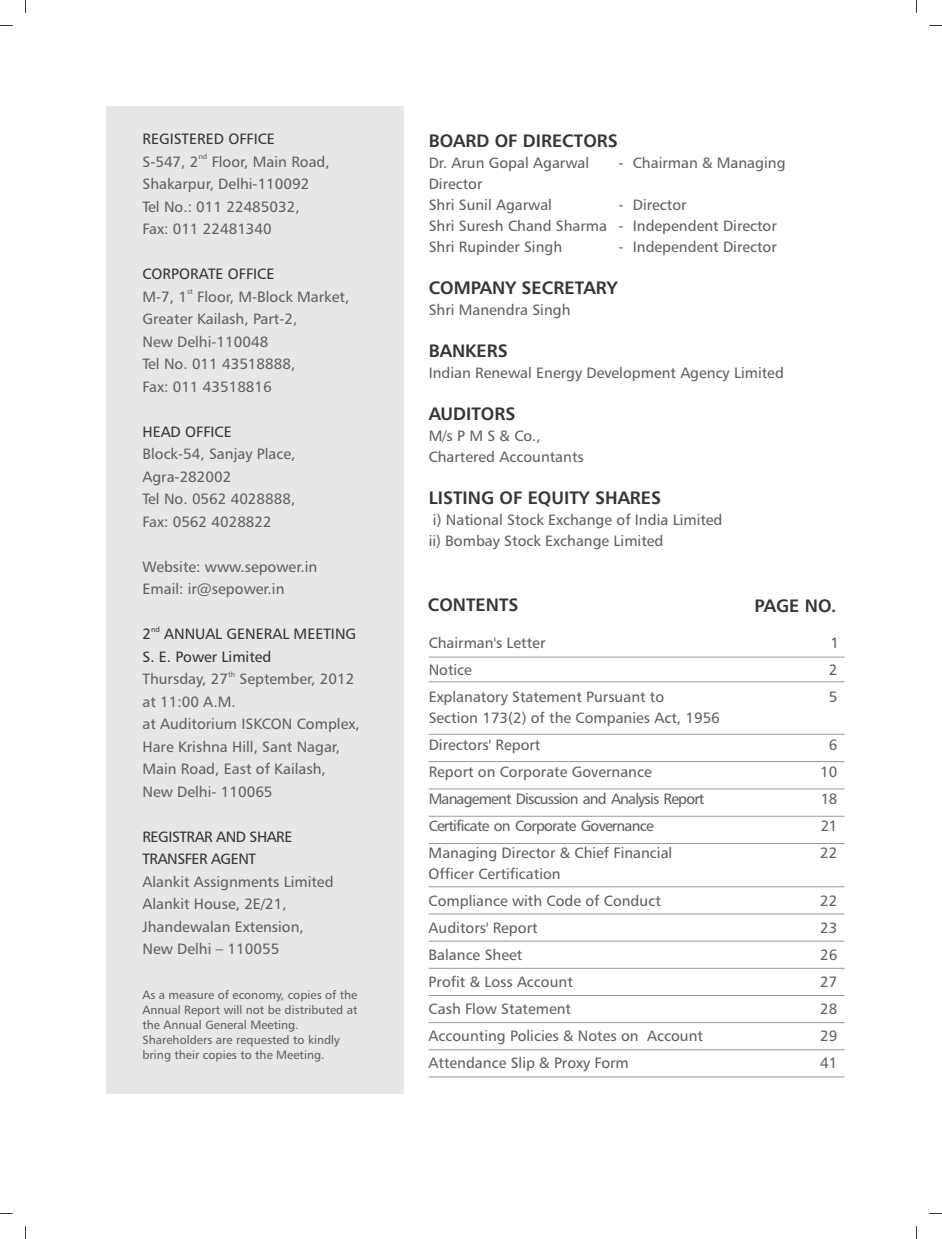
<style>
.page{position:relative;width:942px;height:1239px;background:#fff}
.page>*{position:absolute;margin:0;border:0;box-sizing:border-box;transform-origin:0 0}
.t1{font:18px "Humanist 777 BT Bold B";color:#373435}
.t2{font:15px/22.5px "Humanist 777 BT Roman B";color:#606062}
.t3{font:15px/22.5px "Humanist 777 BT Roman B";color:#373435}
.t4{font:15px "Humanist 777 BT Roman B";letter-spacing:-.055em;color:#606062}
.t5{font:15px "Humanist 777 BT Roman B";letter-spacing:-.05em;color:#606062}
.t6{font:15px/22.5px "Humanist 777 BT Roman B";letter-spacing:-.03em;color:#373435}
.t7{font:12px/15px "Humanist 777 BT Roman B";color:#606062}
.t8{font:7.5px "Humanist 777 BT Roman B";color:#606062}
.t9{font:7.5px "Humanist 777 BT Roman B";color:#373435}
</style>
<div class="page">
<div style="left:107px;top:106px;width:297px;height:988px;background:#e6e7e8"></div>
<svg style="left:25px;top:0;width:1px;height:13px"></svg>
<svg style="left:0;top:25px;width:13px;height:1px"></svg>
<svg style="left:916px;top:0;width:1px;height:13px"></svg>
<svg style="left:929px;top:25px;width:13px;height:1px"></svg>
<svg style="left:25px;top:1226px;width:1px;height:13px"></svg>
<svg style="left:0;top:1213px;width:13px;height:1px"></svg>
<svg style="left:916px;top:1226px;width:1px;height:13px"></svg>
<svg style="left:929px;top:1213px;width:13px;height:1px"></svg>
<hr style="left:429px;top:657px;width:416px;height:1px;background:#96989a">
<hr style="left:429px;top:681px;width:416px;height:1px;background:#96989a">
<hr style="left:429px;top:734px;width:416px;height:1px;background:#96989a">
<hr style="left:429px;top:761px;width:416px;height:1px;background:#96989a">
<hr style="left:429px;top:789px;width:416px;height:1px;background:#96989a">
<hr style="left:429px;top:816px;width:416px;height:1px;background:#96989a">
<hr style="left:429px;top:843px;width:416px;height:1px;background:#96989a">
<hr style="left:429px;top:886px;width:416px;height:1px;background:#96989a">
<hr style="left:429px;top:914px;width:416px;height:1px;background:#96989a">
<hr style="left:429px;top:941px;width:416px;height:1px;background:#96989a">
<hr style="left:429px;top:968px;width:416px;height:1px;background:#96989a">
<hr style="left:429px;top:995px;width:416px;height:1px;background:#96989a">
<hr style="left:429px;top:1022px;width:416px;height:1px;background:#96989a">
<hr style="left:429px;top:1049px;width:416px;height:1px;background:#96989a">
<hr style="left:429px;top:1077px;width:416px;height:1px;background:#96989a">
<p class="t3" style="left:142px;top:129px;width:134px">REGISTERED OFFICE</p>
<p class="t8" style="left:198px;top:154px;width:10px">nd</p>
<p class="t2" style="left:142px;top:152px;width:189px">S-547, 2 Floor, Main Road,<br>Shakarpur, Delhi-110092<br>Tel No.: 011 22485032,<br>Fax: 011 22481340</p>
<p class="t3" style="left:142px;top:264px;width:133px">CORPORATE OFFICE</p>
<p class="t8" style="left:187px;top:289px;width:7px">st</p>
<p class="t2" style="left:142px;top:287px;width:208px">M-7, 1 Floor, M-Block Market,<br>Greater Kailash, Part-2,<br>New Delhi-110048<br>Tel No. 011 43518888,<br>Fax: 011 43518816</p>
<p class="t3" style="left:142px;top:422px;width:91px">HEAD OFFICE</p>
<p class="t2" style="left:142px;top:444px;width:154px">Block-54, Sanjay Place,<br>Agra-282002<br>Tel No. 0562 4028888,<br>Fax: 0562 4028822</p>
<p class="t2" style="left:142px;top:557px;width:176px">Website: www.sepower.in<br>Email: ir@sepower.in</p>
<p class="t9" style="left:151px;top:626px;width:10px">nd</p>
<p class="t3" style="left:142px;top:624px;width:215px">2 ANNUAL GENERAL MEETING<br>S. E. Power Limited</p>
<p class="t8" style="left:228px;top:671px;width:9px">th</p>
<p class="t2" style="left:142px;top:669px;width:219px">Thursday, 27 September, 2012 at 11:00 A.M.<br>at Auditorium ISKCON Complex,<br>Hare Krishna Hill, Sant Nagar,<br>Main Road, East of Kailash,<br>New Delhi- 110065</p>
<p class="t6" style="left:142px;top:827px;width:151px">REGISTRAR AND SHARE<br>TRANSFER AGENT</p>
<p class="t2" style="left:142px;top:872px;width:193px">Alankit Assignments Limited<br>Alankit House, 2E/21,<br>Jhandewalan Extension,<br>New Delhi – 110055</p>
<p class="t7" style="left:142px;top:989px;width:217px">As a measure of economy, copies of the Annual Report will not be distributed at the Annual General Meeting.<br>Shareholders are requested to kindly bring their copies to the Meeting.</p>
<p class="t1" style="left:429px;top:134px;width:191px">BOARD OF DIRECTORS</p>
<p class="t2" style="left:429px;top:153px;width:162px">Dr. Arun Gopal Agarwal</p>
<p class="t2" style="left:619px;top:153px;width:168px">- Chairman &amp; Managing</p>
<p class="t2" style="left:429px;top:175px;width:125px;line-height:21px">Director<br>Shri Sunil Agarwal</p>
<p class="t2" style="left:429px;top:196px;width:350px;line-height:21px;text-indent:190px">- Director<br>Shri Suresh Chand Sharma - Independent Director<br>Shri Rupinder Singh</p>
<p class="t2" style="left:619px;top:237px;width:160px">- Independent Director</p>
<p class="t1" style="left:429px;top:281px;width:190px">COMPANY SECRETARY</p>
<p class="t2" style="left:429px;top:300px;width:143px">Shri Manendra Singh</p>
<p class="t1" style="left:429px;top:344px;width:81px">BANKERS</p>
<p class="t2" style="left:429px;top:363px;width:357px">Indian Renewal Energy Development Agency Limited</p>
<p class="t1" style="left:429px;top:407px;width:88px">AUDITORS</p>
<p class="t2" style="left:429px;top:427px;width:157px;line-height:21px">M/s P M S &amp; Co.,<br>Chartered Accountants</p>
<p class="t1" style="left:429px;top:491px;width:234px">LISTING OF EQUITY SHARES</p>
<p class="t2" style="left:429px;top:511px;width:295px;line-height:21px">i) National Stock Exchange of India Limited ii) Bombay Stock Exchange Limited</p>
<p class="t1" style="left:428px;top:598px;width:92px">CONTENTS</p>
<p class="t1" style="left:755px;top:599px;width:83px">PAGE NO.</p>
<p class="t2" style="left:429px;top:633px;width:118px">Chairman's Letter</p>
<p class="t2" style="left:830px;top:633px;width:10px">1</p>
<p class="t2" style="left:429px;top:660px;width:45px">Notice</p>
<p class="t2" style="left:829px;top:660px;width:10px">2</p>
<p class="t2" style="left:429px;top:687px;width:237px">Explanatory Statement Pursuant to</p>
<p class="t2" style="left:829px;top:687px;width:10px">5</p>
<p class="t2" style="left:429px;top:706px;width:293px;line-height:27px">Section 173(2) of the Companies Act, 1956<br>Directors' Report</p>
<p class="t2" style="left:829px;top:735px;width:10px">6</p>
<p class="t2" style="left:429px;top:762px;width:225px">Report on Corporate Governance</p>
<p class="t2" style="left:820px;top:762px;width:19px">10</p>
<p class="t4" style="left:429px;top:793px;width:277px">Management Discussion and Analysis Report</p>
<p class="t2" style="left:821px;top:789px;width:18px">18</p>
<p class="t5" style="left:429px;top:820px;width:227px">Certificate on Corporate Governance</p>
<p class="t2" style="left:821px;top:816px;width:18px">21</p>
<p class="t2" style="left:429px;top:843px;width:245px">Managing Director &amp; Chief Financial</p>
<p class="t2" style="left:820px;top:843px;width:19px">22</p>
<p class="t2" style="left:429px;top:862px;width:234px;line-height:27px">Officer Certification<br>Compliance with Code of Conduct</p>
<p class="t2" style="left:820px;top:891px;width:19px">22</p>
<p class="t2" style="left:429px;top:918px;width:110px">Auditors' Report</p>
<p class="t2" style="left:820px;top:918px;width:19px">23</p>
<p class="t2" style="left:429px;top:945px;width:95px">Balance Sheet</p>
<p class="t2" style="left:820px;top:945px;width:19px">26</p>
<p class="t2" style="left:429px;top:972px;width:146px">Profit &amp; Loss Account</p>
<p class="t2" style="left:820px;top:972px;width:19px">27</p>
<p class="t2" style="left:429px;top:999px;width:144px">Cash Flow Statement</p>
<p class="t2" style="left:820px;top:999px;width:19px">28</p>
<p class="t2" style="left:429px;top:1026px;width:276px">Accounting Policies &amp; Notes on Account</p>
<p class="t2" style="left:820px;top:1026px;width:19px">29</p>
<p class="t2" style="left:429px;top:1053px;width:202px">Attendance Slip &amp; Proxy Form</p>
<p class="t2" style="left:820px;top:1053px;width:19px">41</p>
</div>
